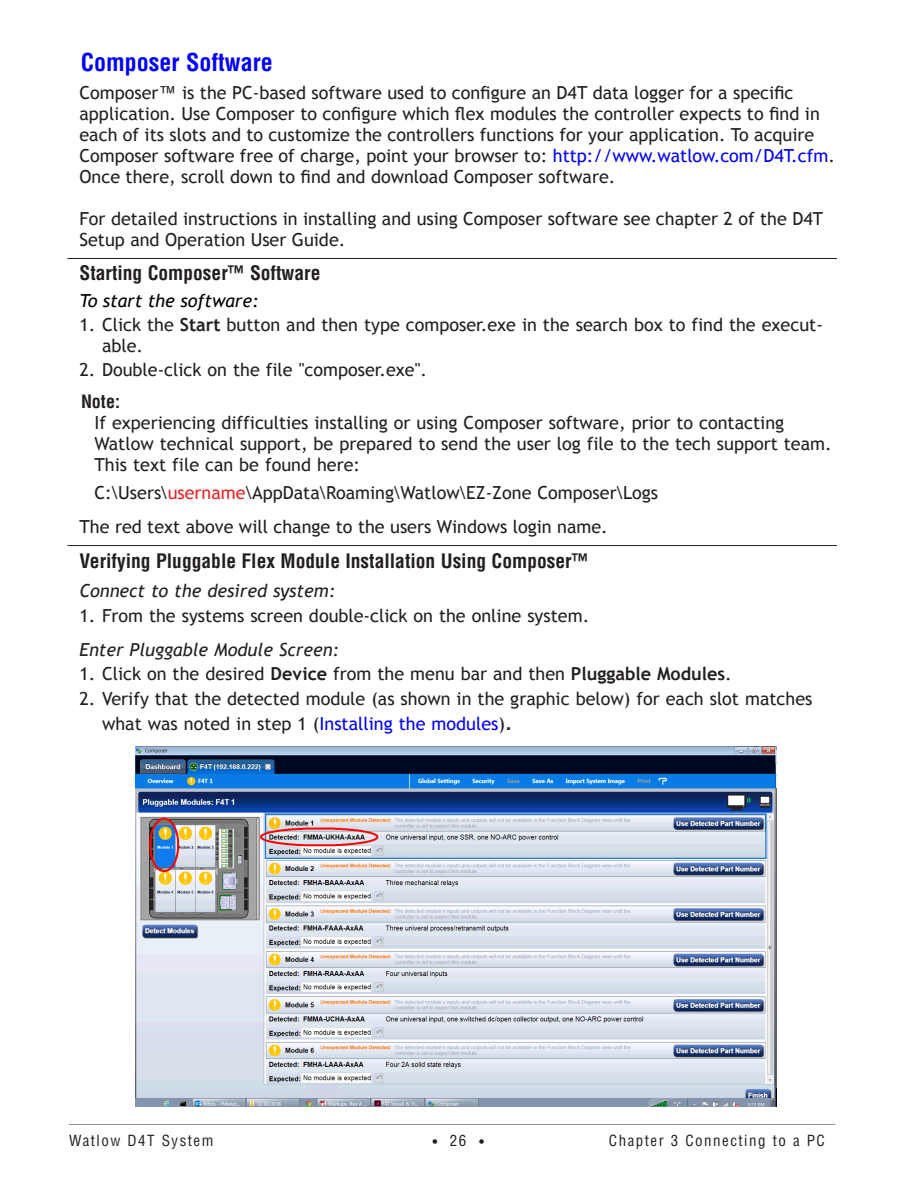
<style>
.page{position:relative;width:918px;height:1188px;background:#fff}
.page>*{position:absolute;margin:0;border:0;box-sizing:border-box;transform-origin:0 0}
.Mainhead{font:700 condensed 24px "Helvetica LT Std";color:#00f}
.Sub-Subhead_13__inde{font:700 condensed 19.5px "Helvetica LT Std";color:#231f20}
.Normal_indent{font:18px/21px "Trebuchet MS";color:#231f20}
.Normal_indent_Number{font:18px/20.2px "Trebuchet MS";color:#231f20}
.note_text_12{font:18px/21px "Trebuchet MS";color:#231f20}
.Normal_indent_Number-2{font:italic 18px "Trebuchet MS";color:#231f20}
.Normal_indent-2{font:italic 18px "Trebuchet MS";color:#000}
.Notes_12{font:700 condensed 18px "Helvetica LT Std";color:#231f20}
.t1{font:condensed 15px "Helvetica LT Std";letter-spacing:.1em;color:#231f20}
.t2{font:700 condensed 12px "Helvetica LT Std";color:#231f20}
.s1{font-family:"Arial"}
.s2{color:#00f}
.s3{font-weight:700}
.s4{color:#ee2123}
.s5{font-family:"Helvetica LT Std";font-weight:700;font-stretch:condensed;font-size:21px}
.s6{font-weight:400;font-size:15px}
</style>
<div class="page">
<hr style="left:69px;top:1124px;width:767px;height:1px;background:#939598">
<hr style="left:68px;top:258px;width:769px;height:1px;background:#231f20">
<hr style="left:68px;top:545px;width:769px;height:1px;background:#231f20">
<img style="left:135px;top:746px;width:641px;height:361px">
<p class="Mainhead" style="left:81px;top:47px;width:193px">Composer Software</p>
<p class="Normal_indent" style="left:79px;top:82px;width:757px">Composer<span class="s1">™</span> is the PC-based software used to configure an D4T data logger for a specific application. Use Composer to configure which flex modules the controller expects to find in each of its slots and to customize the controllers functions for your application. To acquire Composer software free of charge, point your browser to: <span class="s2">http://www.watlow.com/D4T.cfm</span>.<br>Once there, scroll down to find and download Composer software.</p>
<p class="Normal_indent" style="left:79px;top:208px;width:745px">For detailed instructions in installing and using Composer software see chapter 2 of the D4T<br>Setup and Operation User Guide.</p>
<p class="Sub-Subhead_13__inde" style="left:79px;top:261px;width:242px">Starting Composer™ Software</p>
<p class="Normal_indent-2" style="left:79px;top:290px;width:181px">To start the software:</p>
<p class="Normal_indent_Number" style="left:102px;top:315px;width:722px;text-indent:-22px">1. Click the <span class="s3">Start</span> button and then type composer.exe in the search box to find the execut&shy;able.</p>
<p class="Normal_indent_Number" style="left:80px;top:360px;width:349px">2. Double-click on the file "composer.exe".</p>
<p class="Notes_12" style="left:81px;top:390px;width:41px">Note:</p>
<p class="note_text_12" style="left:94px;top:412px;width:739px">If experiencing difficulties installing or using Composer software, prior to contacting<br>Watlow technical support, be prepared to send the user log file to the tech support team.<br>This text file can be found here:</p>
<p class="note_text_12" style="left:94px;top:482px;width:565px">C:\Users\<span class="s4">username</span>\AppData\Roaming\Watlow\EZ-Zone Composer\Logs</p>
<p class="Normal_indent" style="left:79px;top:516px;width:530px">The red text above will change to the users Windows login name.</p>
<p class="Sub-Subhead_13__inde" style="left:79px;top:548px;width:511px">Verifying Pluggable Flex Module Installation Using Composer™</p>
<p class="Normal_indent_Number-2" style="left:80px;top:580px;width:257px">Connect to the desired system:</p>
<p class="Normal_indent_Number" style="left:80px;top:606px;width:511px">1. From the systems screen double-click on the online system.</p>
<p class="Normal_indent_Number-2" style="left:80px;top:639px;width:261px">Enter Pluggable Module Screen:</p>
<p class="Normal_indent_Number" style="left:80px;top:664px;width:654px">1. Click on the desired <span class="s3">Device</span> from the menu bar and then <span class="s3">Pluggable Modules</span>.</p>
<p class="Normal_indent_Number" style="left:102px;top:686px;width:712px;line-height:25.5px;text-indent:-22px">2. Verify that the detected module (as shown in the graphic below) for each slot matches what was noted in step 1 (<span class="s2">Installing the modules</span>)<span class="s5">.</span></p>
<p class="t1" style="left:69px;top:1132px;width:146px">Watlow D4T System</p>
<p class="t2" style="left:433px;top:1135px;width:53px">• <span class="s6">26</span> •</p>
<p class="t1" style="left:609px;top:1132px;width:218px">Chapter 3 Connecting to a PC</p>
</div>
